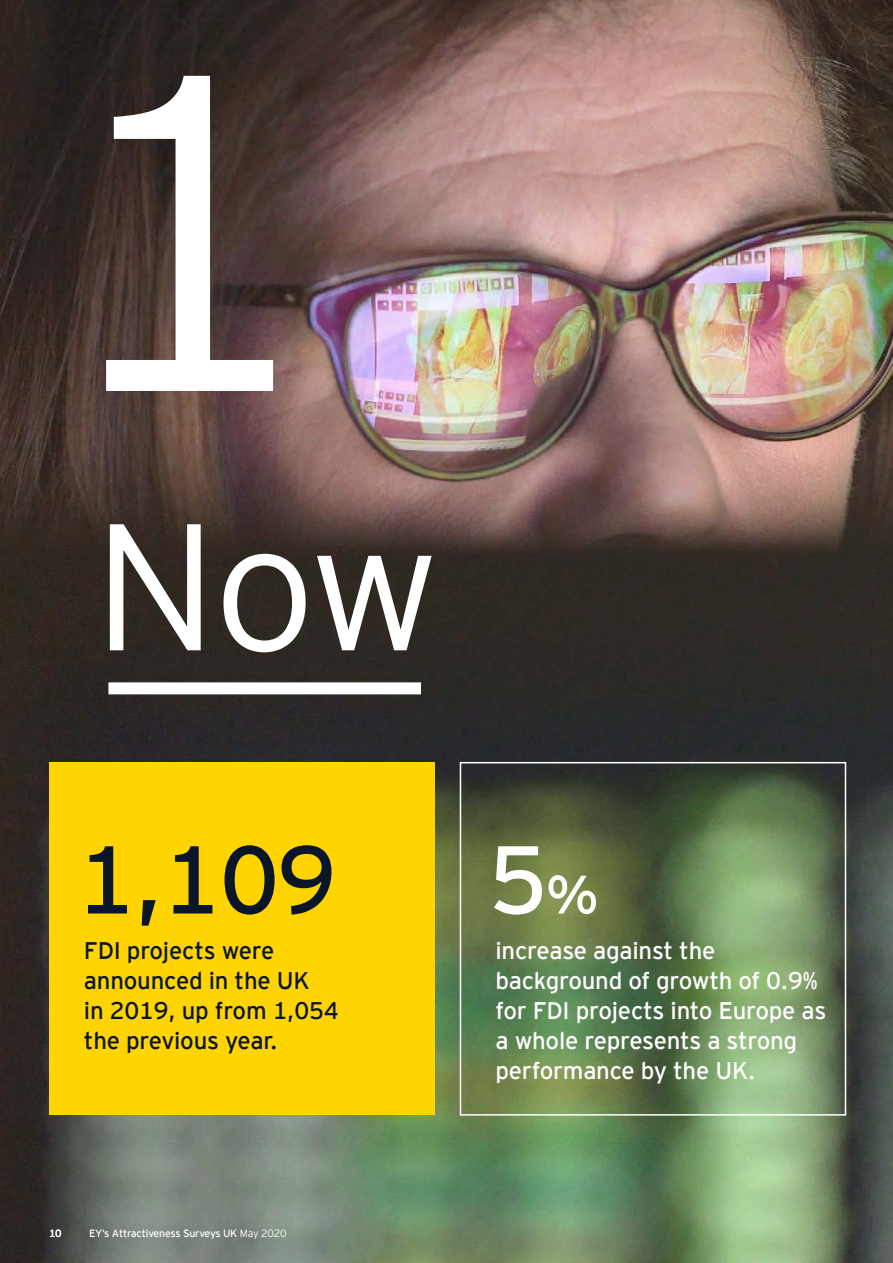
<style>
.page{position:relative;width:893px;height:1263px;background:#fff}
.page>*{position:absolute;margin:0;border:0;box-sizing:border-box;transform-origin:0 0}
.t1{font:300 450px "EY Interstate";color:#fff}
.t2{font:300 180px "EY Interstate";color:#fff}
.t3{font:96px "EY Interstate";color:#0a1627}
.t4{font:96px "EY Interstate";color:#fff}
.t5{font:24px/30px "EY Interstate";letter-spacing:-.01em;color:#fff}
.t6{font:24px/30px "EY Interstate";letter-spacing:-.01em;color:#0a1627}
.t7{font:10.5px "EY Interstate";letter-spacing:-.02em;color:#fff}
.s1{font-size:54px}
.s2{font-weight:300}
</style>
<div class="page">
<img style="left:0;top:0;width:893px;height:1263px">
<div style="left:49px;top:763px;width:385px;height:352px;background:#ffd400"></div>
<div style="left:460px;top:762px;width:386px;height:353px;border:2px solid #fff"></div>
<div style="left:108px;top:682px;width:313px;height:12px;background:#fff"></div>
<h1 class="t1" style="left:47px;top:-88px;width:281px">1</h1>
<h2 class="t2" style="left:93px;top:459px;width:348px">Now</h2>
<h3 class="t3" style="left:77px;top:811px;width:262px">1,109</h3>
<h3 class="t4" style="left:488px;top:811px;width:112px">5<span class="s1">%</span></h3>
<p class="t6" style="left:84px;top:934px;width:256px">FDI projects were announced in the UK<br>in 2019, up from 1,054 the previous year.</p>
<p class="t5" style="left:495px;top:934px;width:333px">increase against the background of growth of 0.9% for FDI projects into Europe as a whole represents a strong performance by the UK.</p>
<p class="t7" style="left:49px;top:1225px;width:14px">10</p>
<p class="t7" style="left:89px;top:1226px;width:199px">EY’s Attractiveness Surveys UK <span class="s2">May 2020</span></p>
</div>
